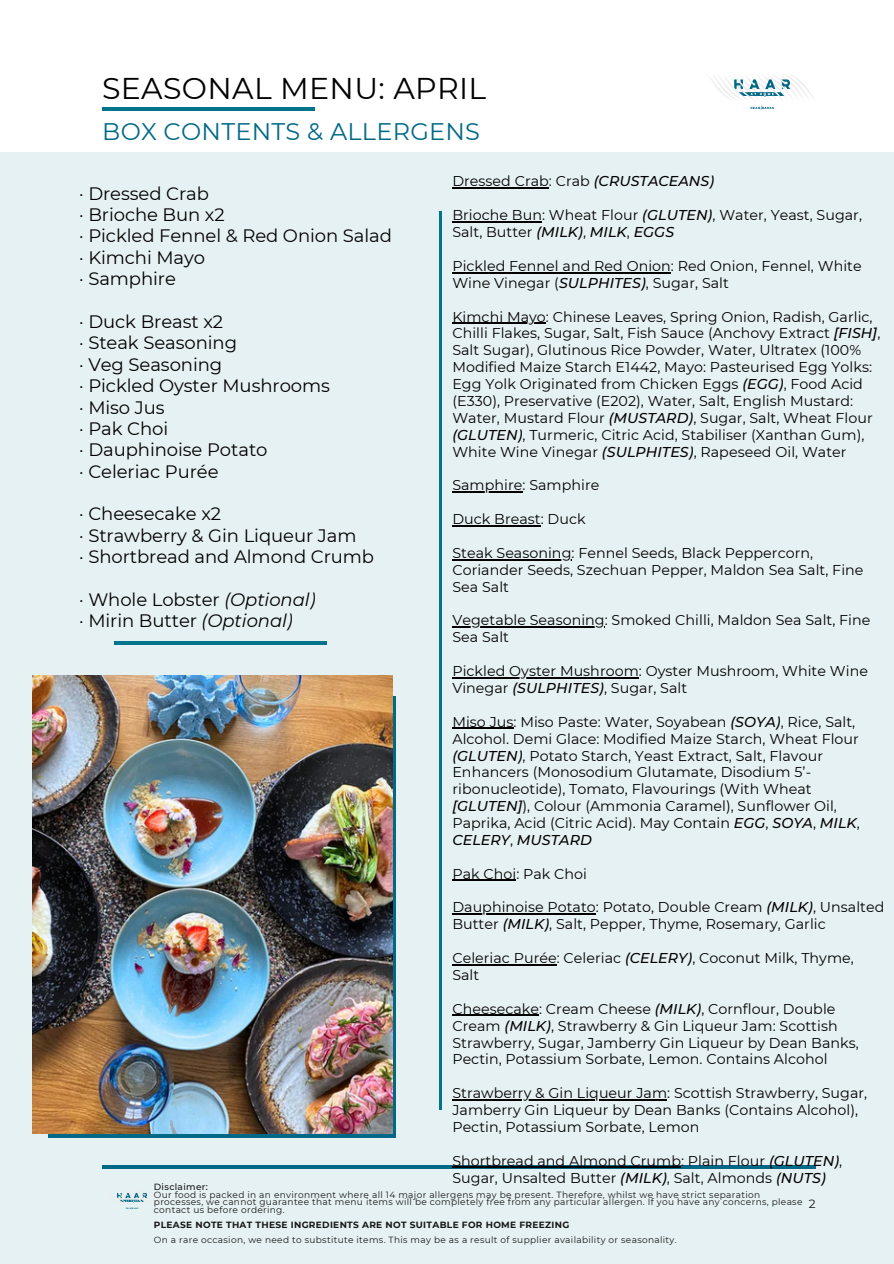
<style>
.page{position:relative;width:894px;height:1264px;background:#fff}
.page>*{position:absolute;margin:0;border:0;box-sizing:border-box;transform-origin:0 0}
.t1{font:30px "Montserrat";letter-spacing:.01em;color:#020000}
.t2{font:24px "Montserrat";letter-spacing:.01em;color:#006987}
.t3{font:18px/21.3px "Montserrat";letter-spacing:-.005em;color:#020000}
.t4{font:14.25px/16.8px "Montserrat";letter-spacing:.005em;color:#020000}
.t5{font:12px "Montserrat";color:#171615}
.t6{font:9px/7.5px "Montserrat";letter-spacing:.035em;color:#171615}
.t7{font:700 9px "Montserrat";letter-spacing:.035em;color:#171615}
.t8{font:500 9px "Montserrat";letter-spacing:.035em;color:#171615}
.s1{font-weight:500;font-style:italic}
.s2{font-style:italic}
</style>
<div class="page">
<div style="left:0;top:153px;width:893px;height:1110px;background:#e6f1f3"></div>
<hr style="left:114px;top:641px;width:212px;height:3px;background:#00738d">
<svg style="left:117px;top:1193px;width:30px;height:16px"></svg>
<hr style="left:102px;top:1165px;width:713px;height:3px;background:#006987">
<svg style="left:709px;top:75px;width:105px;height:35px"></svg>
<hr style="left:102px;top:107px;width:213px;height:4px;background:#00738d">
<hr style="left:440px;top:212px;width:1px;height:897px;background:#00738d">
<img style="left:32px;top:676px;width:360px;height:457px">
<hr style="left:452px;top:188px;width:97px;height:1px;background:#020000">
<hr style="left:452px;top:221px;width:90px;height:1px;background:#020000">
<hr style="left:452px;top:272px;width:218px;height:1px;background:#020000">
<hr style="left:452px;top:323px;width:93px;height:1px;background:#020000">
<hr style="left:452px;top:491px;width:70px;height:1px;background:#020000">
<hr style="left:452px;top:525px;width:88px;height:1px;background:#020000">
<hr style="left:452px;top:559px;width:119px;height:1px;background:#020000">
<hr style="left:452px;top:626px;width:152px;height:1px;background:#020000">
<hr style="left:452px;top:677px;width:186px;height:1px;background:#020000">
<hr style="left:452px;top:728px;width:61px;height:1px;background:#020000">
<hr style="left:452px;top:879px;width:64px;height:2px;background:#020000">
<hr style="left:452px;top:913px;width:143px;height:1px;background:#020000">
<hr style="left:452px;top:964px;width:104px;height:1px;background:#020000">
<hr style="left:452px;top:1014px;width:87px;height:2px;background:#020000">
<hr style="left:452px;top:1099px;width:215px;height:1px;background:#020000">
<hr style="left:452px;top:1166px;width:229px;height:1px;background:#020000">
<h4 class="t1" style="left:102px;top:70px;width:385px">SEASONAL MENU: APRIL</h4>
<h3 class="t2" style="left:102px;top:117px;width:379px">BOX CONTENTS &amp; ALLERGENS</h3>
<p class="t4" style="left:452px;top:173px;width:263px">Dressed Crab: Crab <span class="s1">(CRUSTACEANS)</span></p>
<h4 class="t4" style="left:452px;top:207px;width:411px">Brioche Bun: Wheat Flour <span class="s1">(GLUTEN)</span>, Water, Yeast, Sugar,<br>Salt, Butter <span class="s1">(MILK)</span>, <span class="s1">MILK</span>, <span class="s1">EGGS</span></h4>
<h4 class="t4" style="left:452px;top:257px;width:410px">Pickled Fennel and Red Onion: Red Onion, Fennel, White<br>Wine Vinegar (<span class="s1">SULPHITES)</span>, Sugar, Salt</h4>
<h4 class="t4" style="left:452px;top:308px;width:429px">Kimchi Mayo: Chinese Leaves, Spring Onion, Radish, Garlic, Chilli Flakes, Sugar, Salt, Fish Sauce (Anchovy Extract <span class="s1">[FISH]</span>, Salt Sugar), Glutinous Rice Powder, Water, Ultratex (100% Modified Maize Starch E1442, Mayo: Pasteurised Egg Yolks:<br>Egg Yolk Originated from Chicken Eggs <span class="s1">(EGG)</span>, Food Acid (E330), Preservative (E202), Water, Salt, English Mustard:<br>Water, Mustard Flour <span class="s1">(MUSTARD)</span>, Sugar, Salt, Wheat Flour <span class="s1">(GLUTEN)</span>, Turmeric, Citric Acid, Stabiliser (Xanthan Gum), White Wine Vinegar <span class="s1">(SULPHITES)</span>, Rapeseed Oil, Water</h4>
<h4 class="t4" style="left:452px;top:477px;width:148px">Samphire: Samphire</h4>
<h4 class="t4" style="left:452px;top:510px;width:135px">Duck Breast: Duck</h4>
<h4 class="t4" style="left:452px;top:544px;width:412px">Steak Seasoning: Fennel Seeds, Black Peppercorn,<br>Coriander Seeds, Szechuan Pepper, Maldon Sea Salt, Fine<br>Sea Salt</h4>
<h4 class="t4" style="left:452px;top:612px;width:419px">Vegetable Seasoning: Smoked Chilli, Maldon Sea Salt, Fine<br>Sea Salt</h4>
<h4 class="t4" style="left:452px;top:662px;width:417px">Pickled Oyster Mushroom: Oyster Mushroom, White Wine<br>Vinegar <span class="s1">(SULPHITES)</span>, Sugar, Salt</h4>
<h4 class="t4" style="left:452px;top:713px;width:409px">Miso Jus: Miso Paste: Water, Soyabean <span class="s1">(SOYA)</span>, Rice, Salt, Alcohol. Demi Glace: Modified Maize Starch, Wheat Flour <span class="s1">(GLUTEN)</span>, Potato Starch, Yeast Extract, Salt, Flavour Enhancers (Monosodium Glutamate, Disodium 5’- ribonucleotide), Tomato, Flavourings (With Wheat <span class="s1">[GLUTEN]</span>), Colour (Ammonia Caramel), Sunflower Oil, Paprika, Acid (Citric Acid). May Contain <span class="s1">EGG</span>, <span class="s1">SOYA</span>, <span class="s1">MILK</span>, <span class="s1">CELERY</span>, <span class="s1">MUSTARD</span></h4>
<h4 class="t4" style="left:452px;top:865px;width:136px">Pak Choi: Pak Choi</h4>
<h4 class="t4" style="left:452px;top:899px;width:433px">Dauphinoise Potato: Potato, Double Cream <span class="s1">(MILK)</span>, Unsalted<br>Butter <span class="s1">(MILK)</span>, Salt, Pepper, Thyme, Rosemary, Garlic</h4>
<h4 class="t4" style="left:452px;top:949px;width:403px">Celeriac Purée: Celeriac <span class="s1">(CELERY)</span>, Coconut Milk, Thyme,<br>Salt</h4>
<h4 class="t4" style="left:452px;top:1000px;width:408px">Cheesecake: Cream Cheese <span class="s1">(MILK)</span>, Cornflour, Double Cream <span class="s1">(MILK)</span>, Strawberry &amp; Gin Liqueur Jam: Scottish Strawberry, Sugar, Jamberry Gin Liqueur by Dean Banks, Pectin, Potassium Sorbate, Lemon. Contains Alcohol</h4>
<h4 class="t4" style="left:452px;top:1084px;width:416px">Strawberry &amp; Gin Liqueur Jam: Scottish Strawberry, Sugar,<br>Jamberry Gin Liqueur by Dean Banks (Contains Alcohol),<br>Pectin, Potassium Sorbate, Lemon</h4>
<h4 class="t4" style="left:452px;top:1152px;width:391px">Shortbread and Almond Crumb: Plain Flour <span class="s1">(GLUTEN)</span>,<br>Sugar, Unsalted Butter <span class="s1">(MILK)</span>, Salt, Almonds <span class="s1">(NUTS)</span></h4>
<p class="t3" style="left:79px;top:182px;width:314px">· Dressed Crab<br>· Brioche Bun x2<br>· Pickled Fennel &amp; Red Onion Salad · Kimchi Mayo<br>· Samphire</p>
<h2 class="t3" style="left:79px;top:311px;width:252px">· Duck Breast x2<br>· Steak Seasoning<br>· Veg Seasoning<br>· Pickled Oyster Mushrooms · Miso Jus<br>· Pak Choi<br>· Dauphinoise Potato<br>· Celeriac Purée</h2>
<h3 class="t3" style="left:79px;top:503px;width:296px">· Cheesecake x2<br>· Strawberry &amp; Gin Liqueur Jam<br>· Shortbread and Almond Crumb</h3>
<h3 class="t3" style="left:79px;top:589px;width:238px">· Whole Lobster <span class="s2">(Optional) ·</span> Mirin Butter <span class="s2">(Optional)</span></h3>
<p class="t8" style="left:154px;top:1181px;width:55px">Disclaimer:</p>
<p class="t6" style="left:154px;top:1190px;width:650px">Our food is packed in an environment where all 14 major allergens may be present. Therefore, whilst we have strict separation processes, we cannot guarantee that menu items will be completely free from any particular allergen. If you have any concerns, please contact us before ordering.</p>
<h5 class="t7" style="left:154px;top:1218px;width:417px">PLEASE NOTE THAT THESE INGREDIENTS ARE NOT SUITABLE FOR HOME FREEZING</h5>
<p class="t6" style="left:154px;top:1235px;width:524px">On a rare occasion, we need to substitute items. This may be as a result of supplier availability or seasonality.</p>
<h3 class="t5" style="left:808px;top:1196px;width:8px">2</h3>
</div>
